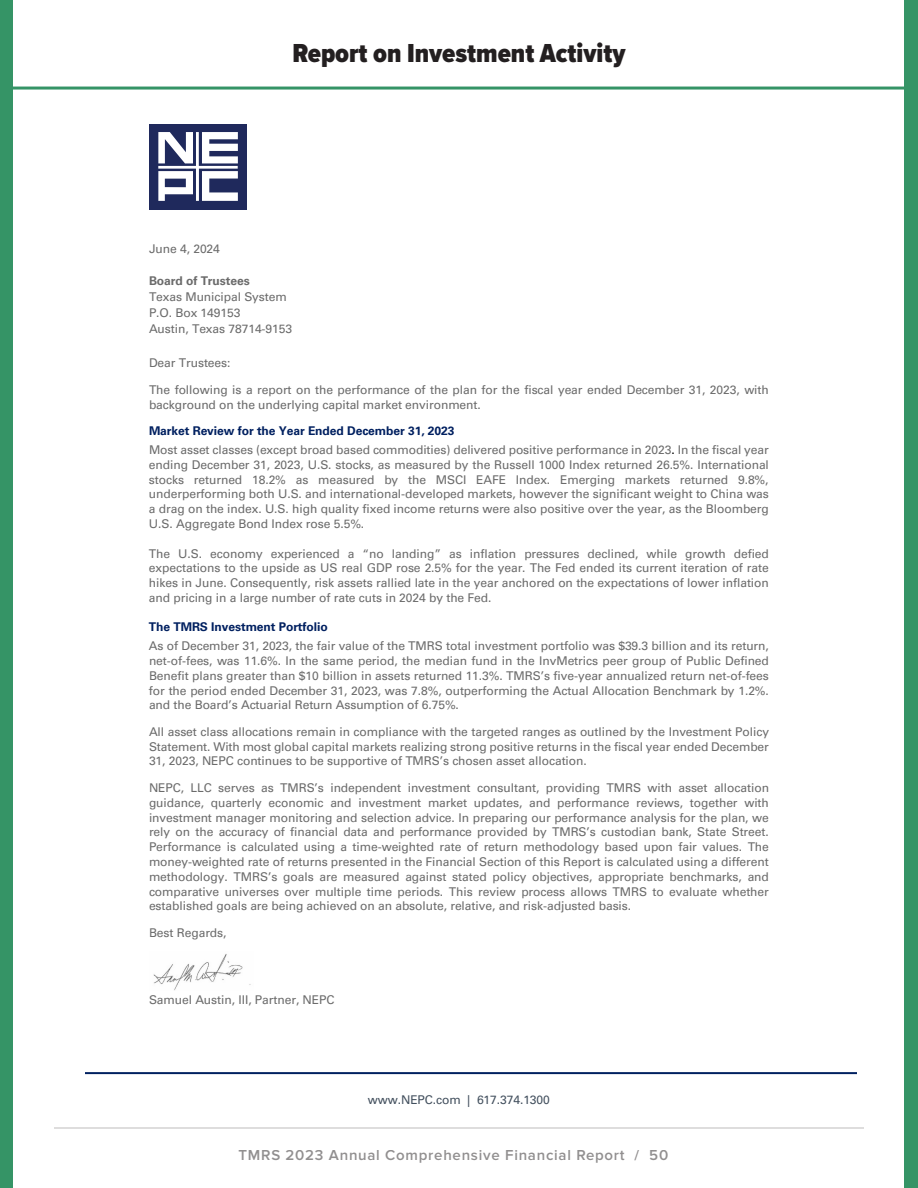
<style>
.page{position:relative;width:918px;height:1188px;background:#fff}
.page>*{position:absolute;margin:0;border:0;box-sizing:border-box;transform-origin:0 0}
.t1{font:900 27px "Proxima Nova Cond";color:#231f20}
.t2{font:600 15px "Proxima Nova";letter-spacing:.05em;color:#231f20}
.t3{font:12.15px/14.7px "Univers";letter-spacing:-.005em;color:#6b6b6b;text-align:justify}
.t4{font:12.15px "Univers";letter-spacing:-.01em;color:#43505e}
.s1{font-weight:700}
.s2{font-weight:700;color:#002060}
.s3{color:#000}
</style>
<div class="page">
<hr style="left:0;top:87px;width:918px;height:3px;background:#359466">
<div style="left:904px;top:0;width:14px;height:1188px;background:#359466"></div>
<div style="left:0;top:0;width:14px;height:1188px;background:#359466"></div>
<div style="left:149px;top:124px;width:98px;height:86px;background:#1f295c"></div>
<svg style="left:158px;top:132px;width:80px;height:69px"></svg>
<hr style="left:86px;top:1072px;width:771px;height:2px;background:#002060">
<img style="left:153px;top:954px;width:98px;height:37px">
<hr style="left:54px;top:1128px;width:810px;height:1px;background:#231f20">
<p class="t1" style="left:293px;top:33px;width:334px">Report on Investment Activity</p>
<p class="t3" style="left:149px;top:241px;width:72px">June 4, 2024</p>
<p class="t3" style="left:149px;top:272px;width:145px;line-height:16px;text-align:left"><span class="s1">Board of Trustees<br></span>Texas Municipal System<br>P.O. Box 149153<br>Austin, Texas 78714-9153</p>
<p class="t3" style="left:149px;top:350px;width:621px;line-height:26.7px">Dear Trustees:<br>The following is a report on the performance of the plan for the fiscal year ended December 31, 2023, with</p>
<p class="t3" style="left:149px;top:391px;width:333px;line-height:26.7px">background on the underlying capital market environment.<br><span class="s2">Market Review for the Year Ended December 31, 2023</span></p>
<p class="t3" style="left:149px;top:443px;width:622px">Most asset classes (except broad based commodities) delivered positive performance in 2023<span class="s3">.</span> In the fiscal year ending December 31, 2023, U.S. stocks, as measured by the Russell 1000 Index returned 26.5%. International stocks returned 18.2% as measured by the MSCI EAFE Index. Emerging markets returned 9.8%, underperforming both U.S. and international-developed markets, however the significant weight to China was a drag on the index. U.S. high quality fixed income returns were also positive over the year, as the Bloomberg U.S. Aggregate Bond Index rose 5.5%.</p>
<p class="t3" style="left:149px;top:546px;width:622px">The U.S. economy experienced a “no landing” as inflation pressures declined, while growth defied expectations to the upside as US real GDP rose 2.5% for the year. The Fed ended its current iteration of rate hikes in June. Consequently, risk assets rallied late in the year anchored on the expectations of lower inflation and pricing in a large number of rate cuts in 2024 by the Fed.</p>
<p class="t3" style="left:149px;top:618px;width:621px;line-height:18.8px"><span class="s2">The TMRS Investment Portfolio<br></span>As of December 31, 2023, the fair value of the TMRS total investment portfolio was $39.3 billion and its return,</p>
<p class="t3" style="left:149px;top:653px;width:622px">net-of-fees, was 11.6%. In the same period, the median fund in the InvMetrics peer group of Public Defined Benefit plans greater than $10 billion in assets returned 11.3%. TMRS’s five-year annualized return net-of-fees for the period ended December 31, 2023, was 7.8%, outperforming the Actual Allocation Benchmark by 1.2%. and the Board’s Actuarial Return Assumption of 6.75%.</p>
<p class="t3" style="left:149px;top:724px;width:622px">All asset class allocations remain in compliance with the targeted ranges as outlined by the Investment Policy Statement. With most global capital markets realizing strong positive returns in the fiscal year ended December 31, 2023, NEPC continues to be supportive of TMRS’s chosen asset allocation.</p>
<p class="t3" style="left:149px;top:780px;width:622px">NEPC, LLC serves as TMRS’s independent investment consultant, providing TMRS with asset allocation guidance, quarterly economic and investment market updates, and performance reviews, together with investment manager monitoring and selection advice. In preparing our performance analysis for the plan, we rely on the accuracy of financial data and performance provided by TMRS’s custodian bank, State Street.<br>Performance is calculated using a time-weighted rate of return methodology based upon fair values. The money-weighted rate of returns presented in the Financial Section of this Report is calculated using a different methodology. TMRS’s goals are measured against stated policy objectives, appropriate benchmarks, and comparative universes over multiple time periods. This review process allows TMRS to evaluate whether established goals are being achieved on an absolute, relative, and risk-adjusted basis.</p>
<p class="t3" style="left:149px;top:926px;width:79px">Best Regards,</p>
<p class="t3" style="left:149px;top:993px;width:187px">Samuel Austin, III, Partner, NEPC</p>
<p class="t4" style="left:368px;top:1092px;width:183px">www.NEPC.com | 617.374.1300</p>
<p class="t2" style="left:238px;top:1147px;width:431px">TMRS 2023 Annual Comprehensive Financial Report / 50</p>
</div>
